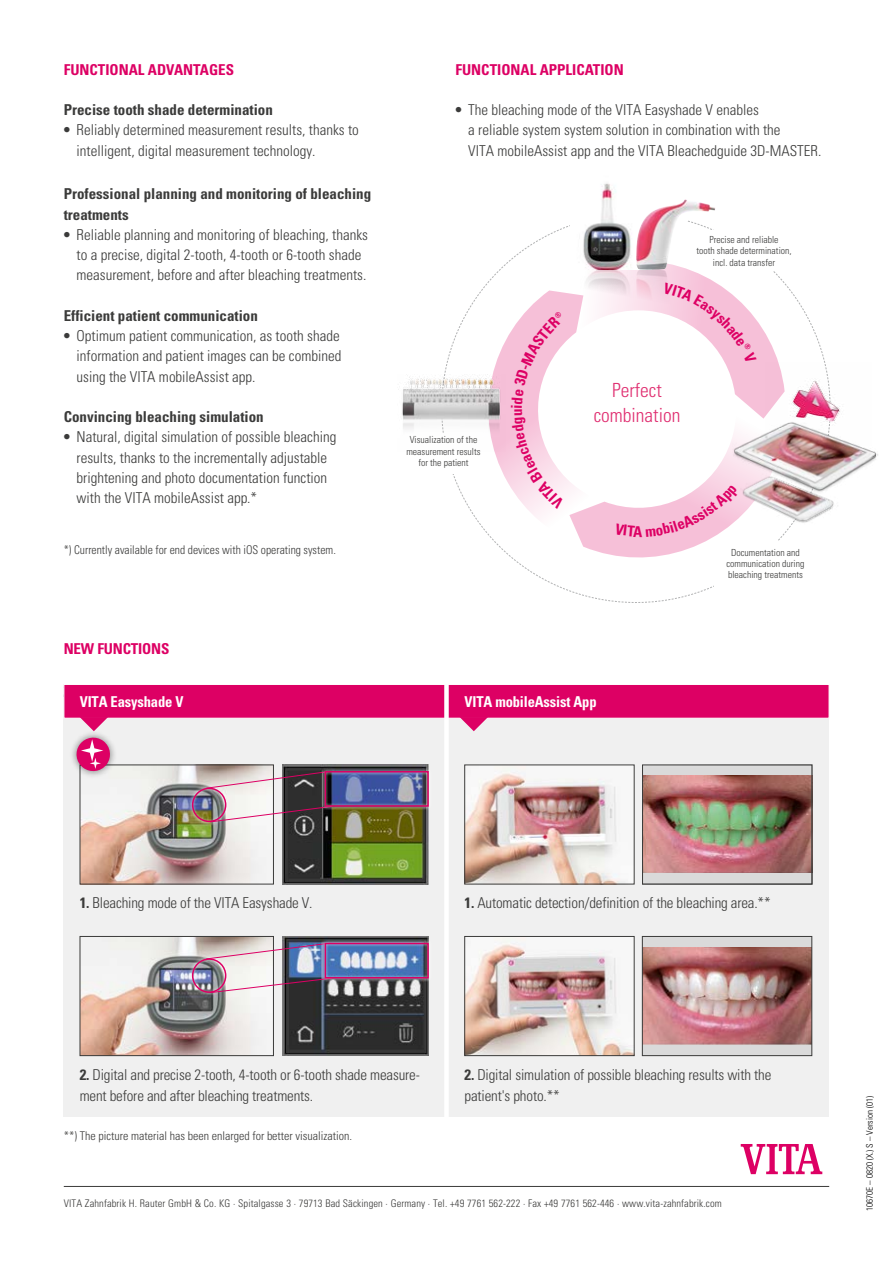
<style>
.page{position:relative;width:893px;height:1263px;background:#fff}
.page>*{position:absolute;margin:0;border:0;box-sizing:border-box;transform-origin:0 0}
.t1{font:300 condensed 19.5px/25.5px "Univers LT Std";color:#e02f71;text-align:center}
.t2{font:300 condensed 15px/20.2px "Univers LT Std";color:#3b3b3a}
.t3{font:700 condensed 15px/20.2px "Univers LT Std";color:#3b3b3a}
.t4{font:700 condensed 15px "Univers LT Std";color:#dd0064}
.t5{font:700 condensed 15px "Univers LT Std";letter-spacing:-.01em;color:#fff}
.t6{font:300 condensed 12px "Univers LT Std";color:#3b3b3a}
.t7{font:300 condensed 10.5px "Univers LT Std";letter-spacing:.01em;color:#3b3b3a}
.t8{font:300 condensed 9.75px/11.2px "Univers LT Std";color:#3b3b3a;text-align:center}
.t9{font:300 condensed 9px "Univers LT Std";color:#000}
.s1{font-weight:700}
</style>
<div class="page">
<div style="left:64px;top:684px;width:765px;height:433px;background:#f0f0f0"></div>
<div style="left:64px;top:684px;width:765px;height:34px;background:#dd0064;border:1px solid #fff"></div>
<div style="left:642px;top:936px;width:170px;height:119px;background:#dadada"></div>
<div style="left:444px;top:684px;width:5px;height:433px;background:#fff"></div>
<svg style="left:460px;top:717px;width:28px;height:14px"></svg>
<img style="left:466px;top:938px;width:166px;height:116px">
<div style="left:464px;top:936px;width:170px;height:120px;border:1px solid #3b3b3a"></div>
<img style="left:644px;top:947px;width:166px;height:97px">
<img style="left:82px;top:767px;width:190px;height:115px">
<img style="left:282px;top:764px;width:147px;height:120px">
<svg style="left:189px;top:784px;width:41px;height:41px"></svg>
<div style="left:192px;top:788px;width:34px;height:34px;border:2px solid #dd0064;border-radius:50%"></div>
<svg style="left:206px;top:771px;width:115px;height:18px"></svg>
<svg style="left:210px;top:806px;width:122px;height:16px"></svg>
<img style="left:82px;top:938px;width:190px;height:116px">
<div style="left:80px;top:936px;width:194px;height:120px;border:1px solid #3b3b3a"></div>
<img style="left:282px;top:936px;width:147px;height:119px">
<svg style="left:189px;top:955px;width:41px;height:41px"></svg>
<div style="left:192px;top:958px;width:34px;height:35px;border:2px solid #dd0064;border-radius:50%"></div>
<svg style="left:210px;top:977px;width:122px;height:16px"></svg>
<img style="left:642px;top:764px;width:171px;height:121px">
<div style="left:642px;top:936px;width:170px;height:120px;border:1px solid #3b3b3a"></div>
<img style="left:466px;top:767px;width:152px;height:115px">
<div style="left:642px;top:765px;width:170px;height:119px;border:1px solid #3b3b3a"></div>
<div style="left:69px;top:730px;width:48px;height:48px;background:#000;opacity:.5"></div>
<svg style="left:74px;top:717px;width:38px;height:56px"></svg>
<svg style="left:206px;top:942px;width:115px;height:17px"></svg>
<svg style="left:321px;top:768px;width:108px;height:42px;background:#58648d"></svg>
<div style="left:325px;top:771px;width:104px;height:36px;border:2px solid #dd0064"></div>
<svg style="left:321px;top:939px;width:108px;height:43px;background:#768ab0"></svg>
<div style="left:325px;top:943px;width:104px;height:35px;border:2px solid #dd0064"></div>
<hr style="left:64px;top:1186px;width:765px;height:1px;background:#3b3b3a">
<svg style="left:741px;top:1144px;width:81px;height:30px"></svg>
<img style="left:679px;top:199px;width:36px;height:13px">
<img style="left:398px;top:376px;width:43px;height:53px">
<img style="left:831px;top:445px;width:47px;height:57px">
<img style="left:831px;top:402px;width:25px;height:43px">
<svg style="left:651px;top:204px;width:36px;height:9px"></svg>
<img style="left:601px;top:183px;width:15px;height:30px">
<svg style="left:441px;top:213px;width:390px;height:390px"></svg>
<p class="t4" style="left:64px;top:60px;width:172px">FUNCTIONAL ADVANTAGES</p>
<p class="t3" style="left:64px;top:100px;width:211px">Precise tooth shade determination</p>
<p class="t2" style="left:77px;top:120px;width:284px;text-indent:-13px"><span class="s1">•</span> Reliably determined measurement results, thanks to intelligent, digital measurement technology.</p>
<p class="t3" style="left:64px;top:184px;width:309px">Professional planning and monitoring of bleaching treatments</p>
<p class="t2" style="left:77px;top:224px;width:293px;text-indent:-13px"><span class="s1">•</span> Reliable planning and monitoring of bleaching, thanks to a precise, digital 2-tooth, 4-tooth or 6-tooth shade measurement, before and after bleaching treatments.</p>
<p class="t3" style="left:64px;top:305px;width:196px">Efficient patient communication</p>
<p class="t2" style="left:77px;top:326px;width:266px;text-align:justify;text-indent:-13px"><span class="s1">•</span> Optimum patient communication, as tooth shade information and patient images can be combined using the VITA mobileAssist app.</p>
<p class="t3" style="left:64px;top:407px;width:202px">Convincing bleaching simulation</p>
<p class="t2" style="left:77px;top:427px;width:261px;text-indent:-13px"><span class="s1">•</span> Natural, digital simulation of possible bleaching results, thanks to the incrementally adjustable brightening and photo documentation function with the VITA mobileAssist app.*</p>
<p class="t6" style="left:64px;top:542px;width:274px">*) Currently available for end devices with iOS operating system.</p>
<p class="t4" style="left:64px;top:639px;width:107px">NEW FUNCTIONS</p>
<p class="t4" style="left:455px;top:60px;width:170px">FUNCTIONAL APPLICATION</p>
<p class="t2" style="left:468px;top:100px;width:355px;text-indent:-13px"><span class="s1">•</span> The bleaching mode of the VITA Easyshade V enables<br>a reliable system system solution in combination with the<br>VITA mobileAssist app and the VITA Bleachedguide 3D-MASTER.</p>
<p class="t8" style="left:406px;top:434px;width:76px">Visualization of the measurement results for the patient</p>
<p class="t8" style="left:696px;top:234px;width:97px">Precise and reliable<br>tooth shade determination, incl. data transfer</p>
<h1 class="t1" style="left:594px;top:377px;width:88px">Perfect combination</h1>
<p class="t8" style="left:726px;top:547px;width:79px">Documentation and communication during bleaching treatments</p>
<p class="t5" style="left:80px;top:692px;width:105px">VITA Easyshade V</p>
<p class="t5" style="left:464px;top:692px;width:134px">VITA mobileAssist App</p>
<p class="t2" style="left:80px;top:893px;width:234px"><span class="s1">1.</span> Bleaching mode of the VITA Easyshade V.</p>
<p class="t2" style="left:464px;top:893px;width:308px"><span class="s1">1.</span> Automatic detection/definition of the bleaching area.**</p>
<p class="t2" style="left:80px;top:1065px;width:342px"><span class="s1">2.</span> Digital and precise 2-tooth, 4-tooth or 6-tooth shade measure&shy;ment before and after bleaching treatments.</p>
<p class="t2" style="left:464px;top:1065px;width:308px"><span class="s1">2.</span> Digital simulation of possible bleaching results with the patient's photo.**</p>
<p class="t6" style="left:64px;top:1129px;width:290px">**) The picture material has been enlarged for better visualization.</p>
<p class="t7" style="left:64px;top:1196px;width:660px">VITA Zahnfabrik H. Rauter GmbH &amp; Co. KG · Spitalgasse 3 · 79713 Bad Säckingen · Germany · Tel. +49 7761 562-222 · Fax +49 7761 562-446 · www.vita-zahnfabrik.com</p>
<p class="t9" style="left:864px;top:1211px;width:116px;rotate:-90deg">10670E – 0820 (X.) S – Version (01)</p>
</div>
